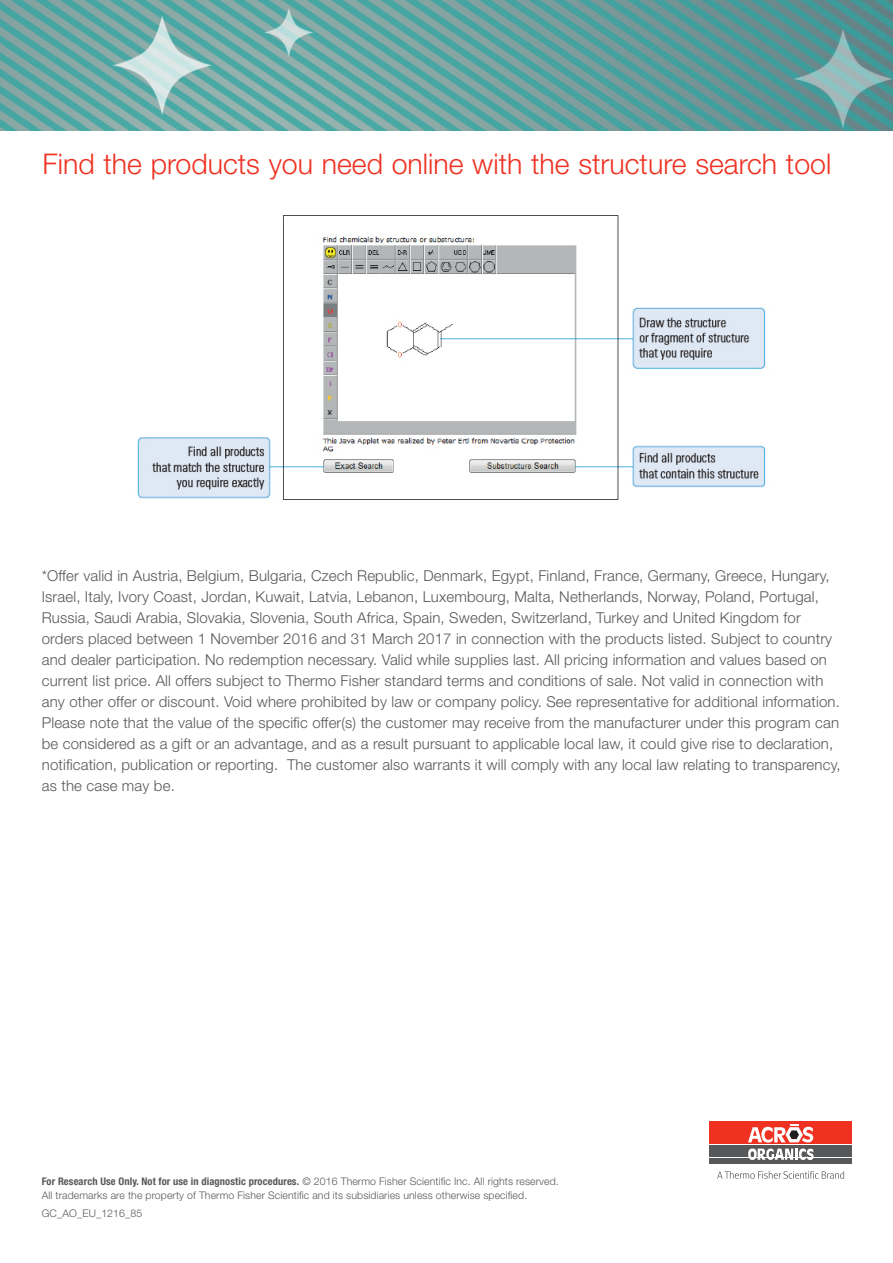
<style>
.page{position:relative;width:893px;height:1263px;background:#fff}
.page>*{position:absolute;margin:0;border:0;box-sizing:border-box;transform-origin:0 0}
.T2{font:300 28.5px "Helvetica Neue LT Std";color:#ef3122}
.Body{font:300 15px/21px "Helvetica Neue LT Std";letter-spacing:.01em;color:#57585a}
.Copyright{font:300 10.5px/13.5px "Helvetica Neue LT Std";letter-spacing:.01em;color:#57585a}
.s1{font-weight:700;font-stretch:condensed}
</style>
<div class="page">
<img style="left:137px;top:215px;width:629px;height:285px">
<img style="left:0;top:0;width:893px;height:130px">
<hr style="left:710px;top:1144px;width:142px;height:3px;background:#57585a">
<hr style="left:710px;top:1148px;width:142px;height:3px;background:#57585a">
<hr style="left:710px;top:1151px;width:142px;height:3px;background:#57585a">
<hr style="left:710px;top:1154px;width:142px;height:3px;background:#57585a">
<hr style="left:710px;top:1158px;width:142px;height:3px;background:#57585a">
<hr style="left:710px;top:1161px;width:142px;height:3px;background:#57585a">
<div style="left:710px;top:1121px;width:142px;height:23px;background:#ef3122"></div>
<svg style="left:717px;top:1124px;width:127px;height:55px"></svg>
<p class="T2" style="left:43px;top:146px;width:790px">Find the products you need online with the structure search tool</p>
<p class="Body" style="left:42px;top:565px;width:800px">*Offer valid in Austria, Belgium, Bulgaria, Czech Republic, Denmark, Egypt, Finland, France, Germany, Greece, Hungary, Israel, Italy, Ivory Coast, Jordan, Kuwait, Latvia, Lebanon, Luxembourg, Malta, Netherlands, Norway, Poland, Portugal, Russia, Saudi Arabia, Slovakia, Slovenia, South Africa, Spain, Sweden, Switzerland, Turkey and United Kingdom for orders placed between 1 November 2016 and 31 March 2017 in connection with the products listed. Subject to country and dealer participation. No redemption necessary. Valid while supplies last. All pricing information and values based on current list price. All offers subject to Thermo Fisher standard terms and conditions of sale. Not valid in connection with any other offer or discount. Void where prohibited by law or company policy. See representative for additional information.<br>Please note that the value of the specific offer(s) the customer may receive from the manufacturer under this program can be considered as a gift or an advantage, and as a result pursuant to applicable local law, it could give rise to declaration, notification, publication or reporting. The customer also warrants it will comply with any local law relating to transparency, as the case may be.</p>
<p class="Copyright" style="left:42px;top:1175px;width:519px"><span class="s1">For Research Use Only. Not for use in diagnostic procedures.</span> © 2016 Thermo Fisher Scientific Inc. All rights reserved.<br>All trademarks are the property of Thermo Fisher Scientific and its subsidiaries unless otherwise specified.</p>
<p class="Copyright" style="left:42px;top:1206px;width:102px">GC_AO_EU_1216_85</p>
</div>
